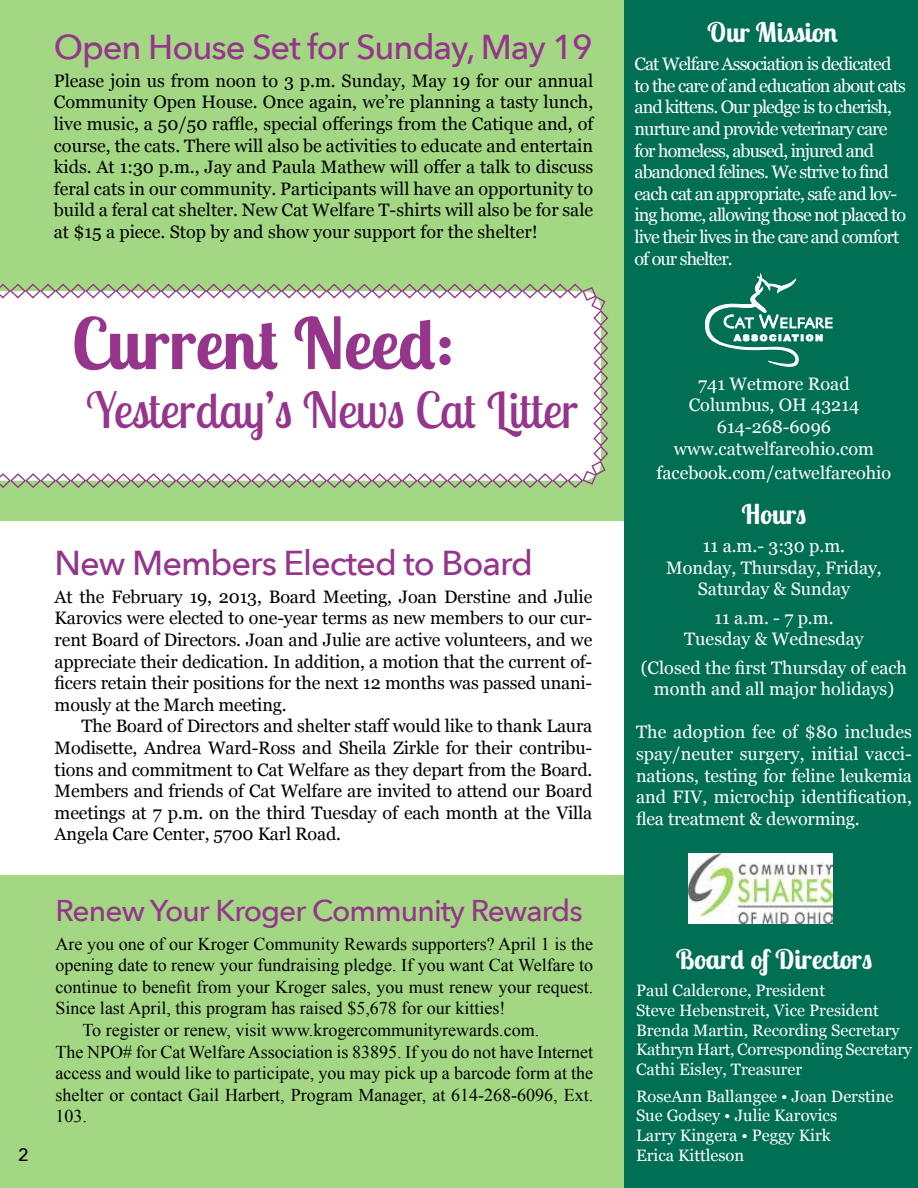
<style>
.page{position:relative;width:918px;height:1188px;background:#fff}
.page>*{position:absolute;margin:0;border:0;box-sizing:border-box;transform-origin:0 0}
.t1{font:700 70.5px "Lobster Two";color:#95358c}
.t2{font:49.5px "Lobster Two";color:#95358c}
.t3{font:500 34.5px "Avenir Next";letter-spacing:-.03em;color:#95358c}
.t4{font:500 30px "Avenir Next";letter-spacing:-.03em;color:#95358c}
.t5{font:700 27px "Lobster Two";color:#fff}
.t6{font:18px/21.6px "Georgia";letter-spacing:-.01em;color:#000;text-align:justify}
.t7{font:18px "Times New Roman";color:#000}
.t8{font:18px/21.6px "Georgia";letter-spacing:-.05em;color:#fff}
.t9{font:18px/21.6px "Georgia";color:#fff;text-align:center}
.t10{font:500 18px "Avenir Next";color:#000}
.t11{font:16.5px/19.8px "Georgia";color:#fff}
</style>
<div class="page">
<div style="left:0;top:0;width:636px;height:521px;background:#a3d783"></div>
<div style="left:0;top:875px;width:640px;height:313px;background:#a3d783"></div>
<div style="left:625px;top:0;width:293px;height:1188px;background:#006f53"></div>
<img style="left:688px;top:853px;width:144px;height:70px">
<svg style="left:705px;top:274px;width:127px;height:92px"></svg>
<svg style="left:0;top:283px;width:609px;height:205px;background:#f4f4f1"></svg>
<h3 class="t3" style="left:54px;top:26px;width:540px">Open House Set for Sunday, May 19</h3>
<p class="t6" style="left:54px;top:69px;width:541px">Please join us from noon to 3 p.m. Sunday, May 19 for our annual Community Open House. Once again, we’re planning a tasty lunch, live music, a 50/50 raffle, special offerings from the Catique and, of course, the cats. There will also be activities to educate and entertain kids. At 1:30 p.m., Jay and Paula Mathew will offer a talk to discuss feral cats in our community. Participants will have an opportunity to build a feral cat shelter. New Cat Welfare T-shirts will also be for sale at $15 a piece. Stop by and show your support for the shelter!</p>
<h1 class="t1" style="left:71px;top:299px;width:385px">Current Need:</h1>
<h2 class="t2" style="left:86px;top:379px;width:493px">Yesterday’s News Cat Litter</h2>
<p class="t10" style="left:18px;top:1144px;width:12px">2</p>
<h3 class="t3" style="left:55px;top:542px;width:480px">New Members Elected to Board</h3>
<p class="t6" style="left:55px;top:585px;width:539px">At the February 19, 2013, Board Meeting, Joan Derstine and Julie Karovics were elected to one-year terms as new members to our cur&shy;rent Board of Directors. Joan and Julie are active volunteers, and we appreciate their dedication. In addition, a motion that the current of&shy;ficers retain their positions for the next 12 months was passed unani&shy;mously at the March meeting.</p>
<p class="t6" style="left:55px;top:715px;width:539px;text-indent:27px">The Board of Directors and shelter staff would like to thank Laura Modisette, Andrea Ward-Ross and Sheila Zirkle for their contribu&shy;tions and commitment to Cat Welfare as they depart from the Board.<br>Members and friends of Cat Welfare are invited to attend our Board meetings at 7 p.m. on the third Tuesday of each month at the Villa Angela Care Center, 5700 Karl Road.</p>
<h3 class="t4" style="left:56px;top:893px;width:529px">Renew Your Kroger Community Rewards</h3>
<p class="t7" style="left:56px;top:931px;width:539px">Are you one of our Kroger Community Rewards supporters? April 1 is the</p>
<p class="t7" style="left:56px;top:953px;width:539px">opening date to renew your fundraising pledge. If you want Cat Welfare to</p>
<p class="t7" style="left:56px;top:975px;width:539px">continue to benefit from your Kroger sales, you must renew your request.</p>
<p class="t7" style="left:56px;top:996px;width:451px">Since last April, this program has raised $5,678 for our kitties!</p>
<p class="t7" style="left:82px;top:1018px;width:458px">To register or renew, visit www.krogercommunityrewards.com.</p>
<p class="t7" style="left:56px;top:1039px;width:539px">The NPO# for Cat Welfare Association is 83895. If you do not have Internet</p>
<p class="t7" style="left:56px;top:1061px;width:539px">access and would like to participate, you may pick up a barcode form at the</p>
<p class="t7" style="left:56px;top:1083px;width:539px">shelter or contact Gail Harbert, Program Manager, at 614-268-6096, Ext.</p>
<p class="t7" style="left:56px;top:1104px;width:33px">103.</p>
<h3 class="t5" style="left:707px;top:15px;width:132px">Our Mission</h3>
<p class="t8" style="left:634px;top:52px;width:273px">Cat Welfare Association is dedicated to the care of and education about cats and kittens. Our pledge is to cherish, nurture and provide veterinary care for homeless, abused, injured and abandoned felines. We strive to find each cat an appropriate, safe and lov&shy;ing home, allowing those not placed to live their lives in the care and comfort of our shelter.</p>
<p class="t9" style="left:674px;top:372px;width:201px">741 Wetmore Road<br>Columbus, OH 43214<br>614-268-6096 www.catwelfareohio.com</p>
<p class="t9" style="left:657px;top:462px;width:236px">facebook.com/catwelfareohio</p>
<h3 class="t5" style="left:742px;top:497px;width:66px">Hours</h3>
<p class="t9" style="left:666px;top:534px;width:217px">11 a.m.- 3:30 p.m.<br>Monday, Thursday, Friday,<br>Saturday &amp; Sunday</p>
<p class="t9" style="left:684px;top:606px;width:181px">11 a.m. - 7 p.m.<br>Tuesday &amp; Wednesday</p>
<p class="t9" style="left:641px;top:656px;width:268px">(Closed the first Thursday of each month and all major holidays)</p>
<p class="t8" style="left:636px;top:721px;width:278px;text-align:justify">The adoption fee of $80 includes spay/neuter surgery, initial vacci&shy;nations, testing for feline leukemia and FIV, microchip identification, flea treatment &amp; deworming.</p>
<h3 class="t5" style="left:676px;top:942px;width:198px">Board of Directors</h3>
<p class="t11" style="left:636px;top:980px;width:278px">Paul Calderone, President<br>Steve Hebenstreit, Vice President<br>Brenda Martin, Recording Secretary<br>Kathryn Hart, Corresponding Secretary<br>Cathi Eisley, Treasurer</p>
<p class="t11" style="left:636px;top:1085px;width:259px">RoseAnn Ballangee • Joan Derstine<br>Sue Godsey • Julie Karovics<br>Larry Kingera • Peggy Kirk<br>Erica Kittleson</p>
</div>
